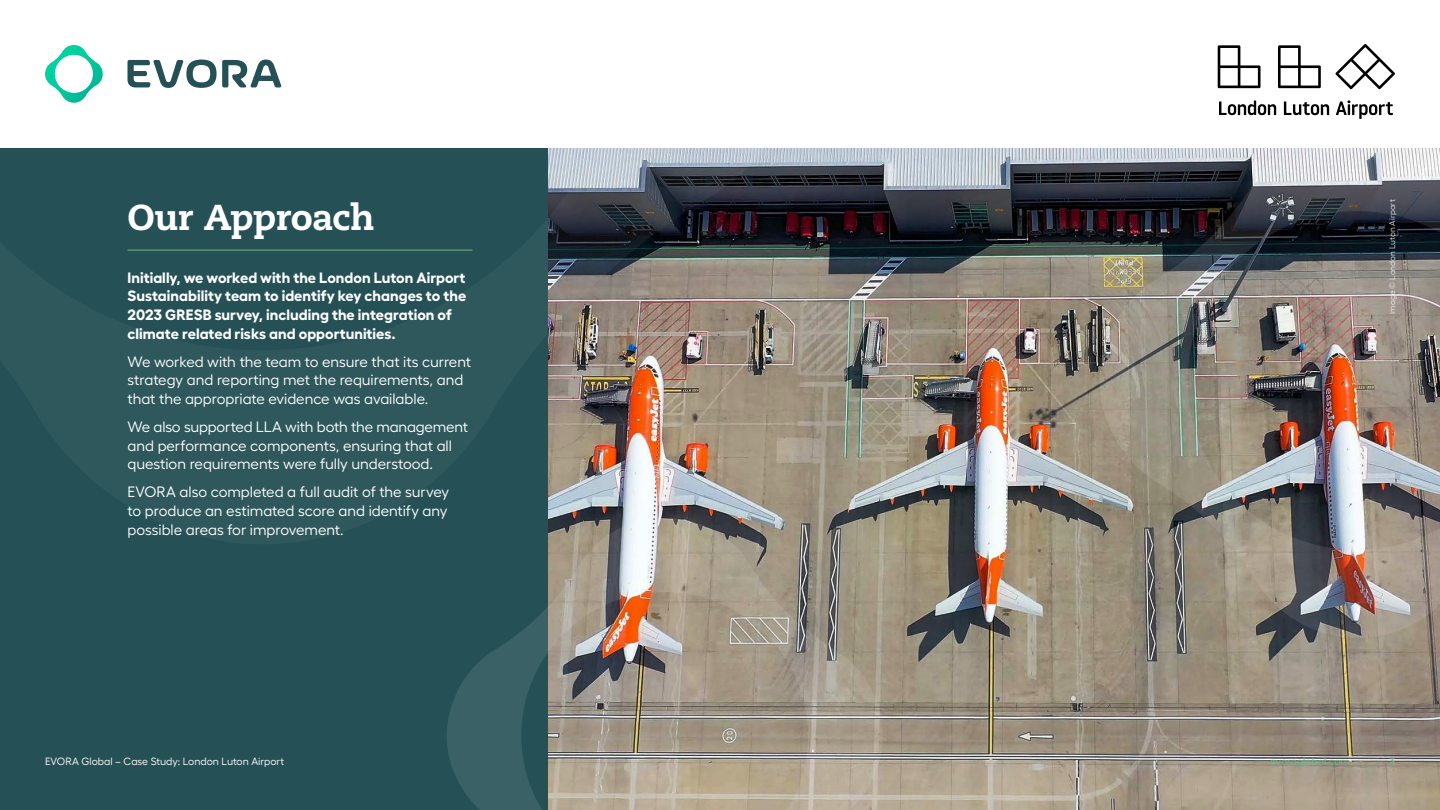
<style>
.page{position:relative;width:1440px;height:810px;background:#fff}
.page>*{position:absolute;margin:0;border:0;box-sizing:border-box;transform-origin:0 0}
.t1{font:800 36px "Caecilia LT Pro 85";letter-spacing:-.015em;color:#fff}
.t2{font:15px/18.8px "Hellix";letter-spacing:-.005em;color:#fff}
.t3{font:700 15px/18.8px "Hellix";color:#fff}
.t4{font:10.5px "Hellix";color:#fff}
.t5{font:10.5px "Hellix";color:#74b48b}
.t6{font:8.25px "Hellix";letter-spacing:.005em;color:#fff}
</style>
<div class="page">
<img style="left:837px;top:148px;width:603px;height:662px">
<div style="left:0;top:148px;width:548px;height:662px;background:#255056"></div>
<img style="left:1099px;top:148px;width:341px;height:490px">
<svg style="left:447px;top:512px;width:442px;height:298px;background:#8a8b80"></svg>
<svg style="left:127px;top:148px;width:710px;height:396px"></svg>
<svg style="left:127px;top:60px;width:155px;height:28px"></svg>
<svg style="left:45px;top:45px;width:58px;height:58px"></svg>
<hr style="left:128px;top:250px;width:344px;height:1px;background:#74b48b">
<svg style="left:1219px;top:100px;width:174px;height:19px"></svg>
<svg style="left:1218px;top:45px;width:43px;height:43px"></svg>
<svg style="left:1278px;top:45px;width:43px;height:43px"></svg>
<svg style="left:1335px;top:44px;width:60px;height:45px"></svg>
<p class="t1" style="left:128px;top:193px;width:249px">Our Approach</p>
<p class="t3" style="left:128px;top:266px;width:340px">Initially, we worked with the London Luton Airport Sustainability team to identify key changes to the 2023 GRESB survey, including the integration of climate related risks and opportunities.</p>
<p class="t2" style="left:128px;top:350px;width:345px">We worked with the team to ensure that its current strategy and reporting met the requirements, and that the appropriate evidence was available.</p>
<p class="t2" style="left:128px;top:416px;width:342px">We also supported LLA with both the management and performance components, ensuring that all question requirements were fully understood.</p>
<p class="t2" style="left:128px;top:481px;width:323px;text-align:justify">EVORA also completed a full audit of the survey to produce an estimated score and identify any possible areas for improvement.</p>
<p class="t6" style="left:1386px;top:315px;width:117px;rotate:-90deg">Image © London Luton Airport</p>
<p class="t4" style="left:45px;top:753px;width:241px">EVORA Global – Case Study: London Luton Airport</p>
<p class="t5" style="left:1270px;top:753px;width:81px">evoraglobal.com</p>
<p class="t5" style="left:1389px;top:753px;width:7px">3</p>
</div>
